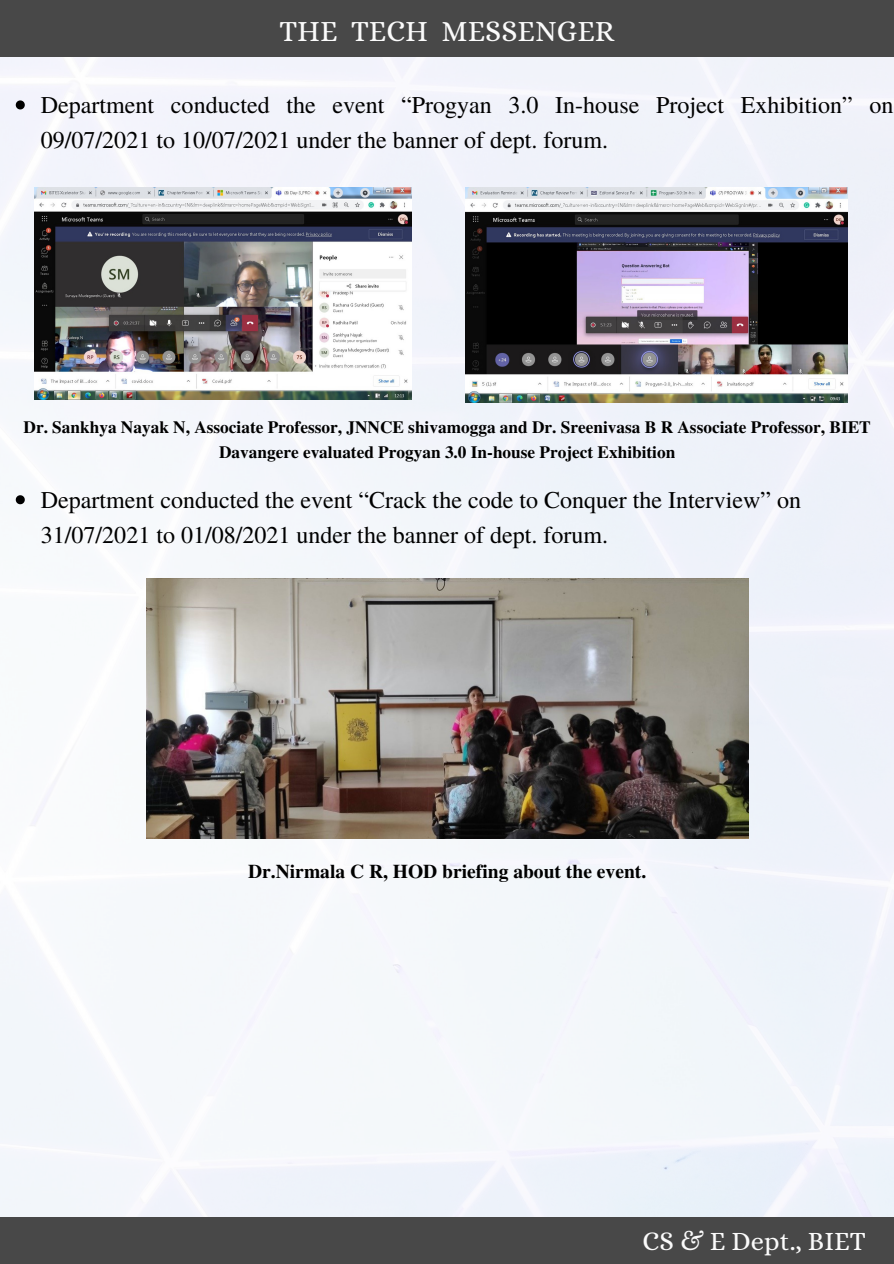
<style>
.page{position:relative;width:894px;height:1264px;background:#fff}
.page>*{position:absolute;margin:0;border:0;box-sizing:border-box;transform-origin:0 0}
.t1{font:29.55px "Alice";color:#fbfbfb}
.t2{font:26.55px "Alice";color:#fbfbfb}
.t3{font:24px/35px "Te X Gyre Termes";color:#000}
.t4{font:700 19.5px "Te X Gyre Termes";color:#000}
.t5{font:700 17.25px/24.8px "Te X Gyre Termes";color:#000;text-align:center}
</style>
<div class="page">
<div style="left:0;top:57px;width:893px;height:1159px;background:#f3f6fb"></div>
<div style="left:0;top:0;width:893px;height:57px;background:#484848"></div>
<div style="left:0;top:1216px;width:893px;height:47px;background:#484848"></div>
<img style="left:35px;top:188px;width:376px;height:211px">
<img style="left:465px;top:188px;width:382px;height:215px">
<img style="left:146px;top:578px;width:602px;height:260px">
<svg style="left:16px;top:100px;width:9px;height:9px"></svg>
<svg style="left:16px;top:495px;width:9px;height:9px"></svg>
<p class="t1" style="left:279px;top:14px;width:336px">THE TECH MESSENGER</p>
<p class="t3" style="left:41px;top:86px;width:854px">Department conducted the event “Progyan 3.0 In-house Project Exhibition” on<br>09/07/2021 to 10/07/2021 under the banner of dept. forum.</p>
<p class="t5" style="left:24px;top:413px;width:848px">Dr. Sankhya Nayak N, Associate Professor, JNNCE shivamogga and Dr. Sreenivasa B R Associate Professor, BIET<br>Davangere evaluated Progyan 3.0 In-house Project Exhibition</p>
<p class="t3" style="left:41px;top:481px;width:761px">Department conducted the event “Crack the code to Conquer the Interview” on<br>31/07/2021 to 01/08/2021 under the banner of dept. forum.</p>
<p class="t4" style="left:248px;top:855px;width:399px">Dr.Nirmala C R, HOD briefing about the event.</p>
<p class="t2" style="left:642px;top:1225px;width:225px">CS &amp; E Dept., BIET</p>
</div>
